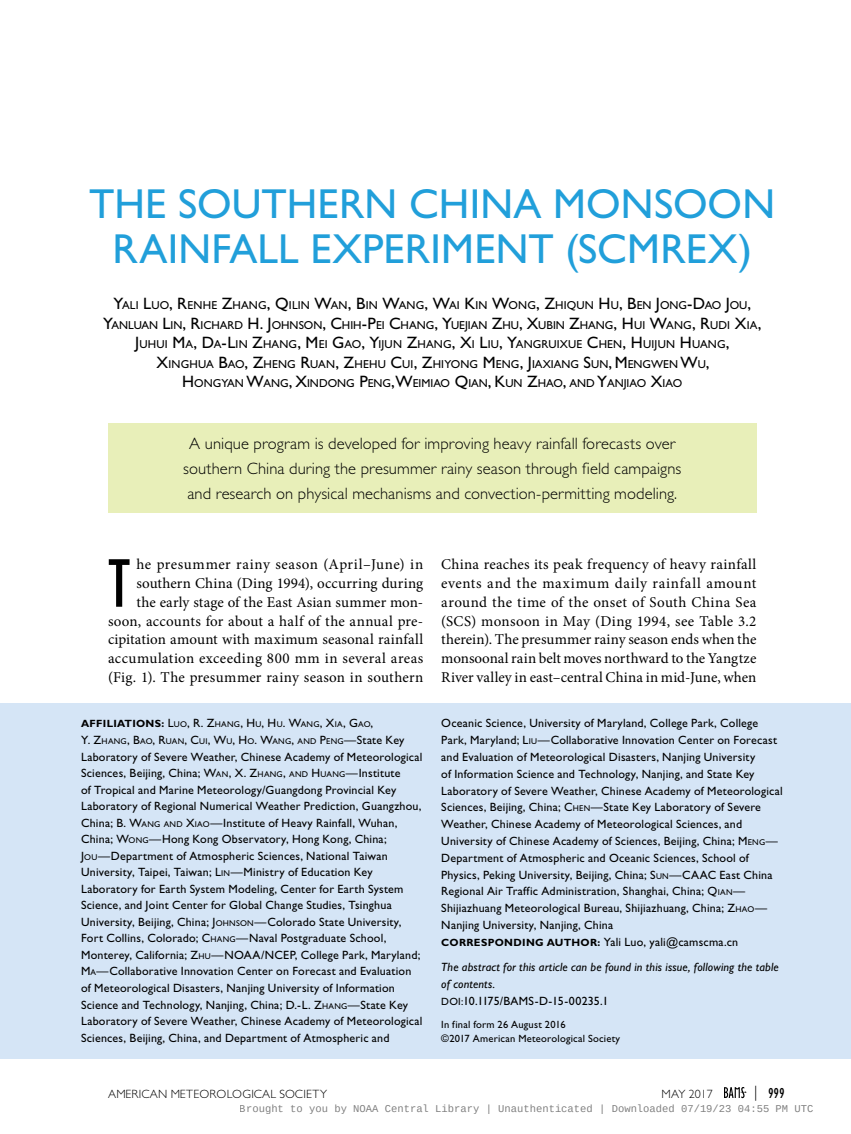
<style>
.page{position:relative;width:851px;height:1134px;background:#fff}
.page>*{position:absolute;margin:0;border:0;box-sizing:border-box;transform-origin:0 0}
.First_Paragraph_w_Dr{font:condensed 71.1px "Gill Sans Std";color:#000}
.Article_Title__Main{font:42px/45px "Gill Sans Std";letter-spacing:.005em;color:#219fda;text-align:center}
.Capsule_Summary{font:300 16.5px/24.8px "Gill Sans Std";letter-spacing:.005em;color:#000;text-align:center}
.First_Paragraph_w_Dr-2{font:15px/18.8px "Minion Pro";letter-spacing:.015em;color:#000;text-align:right}
.Page_Number__Master{font:condensed 15px "Gill Sans Std";color:#000}
.Affiliation_Correspo{font:12px/16.5px "Gill Sans Std";letter-spacing:.015em;color:#000}
.Affiliation_Correspo-2{font:italic 12px/16.8px "Gill Sans Std";letter-spacing:.015em;color:#000}
.Affiliation_Correspo-3{font:12px "Gill Sans Std";color:#000}
.t1{font:300 12px "Gill Sans Std";letter-spacing:.02em;color:#000}
.Authors{font:11.55px/19.5px "Gill Sans Std";letter-spacing:.01em;color:#000;text-align:center}
.t2{font:10.5px "Liberation Mono";color:rgb(0 0 0/.5)}
.In_Final_Form_Copyri{font:10.5px "Gill Sans Std";letter-spacing:.02em;color:#000}
.Affiliation_Correspo-4{font:8.4px "Gill Sans Std";letter-spacing:.03em;color:#000}
.s1{font-size:16.5px}
.s2{font-weight:700;font-size:10.5px}
.s3{font-size:8.4px}
.s4{font-size:12px}
.s5{font-style:inherit}
.s6{font-size:10.5px}
.s7{font-weight:300;font-stretch:normal}
</style>
<div class="page">
<div style="left:0;top:703px;width:850px;height:356px;background:#d5e5f6"></div>
<div style="left:108px;top:423px;width:648px;height:90px;background:#e8efb9"></div>
<svg style="left:724px;top:1087px;width:22px;height:11px"></svg>
<p class="Article_Title__Main" style="left:89px;top:181px;width:687px">THE SOUTHERN CHINA MONSOON<br>RAINFALL EXPERIMENT (SCMREX)</p>
<p class="Authors" style="left:103px;top:296px;width:659px"><span class="s1">Y</span>ALI <span class="s1">L</span>UO<span class="s1">, R</span>ENHE <span class="s1">Z</span>HANG<span class="s1">, Q</span>ILIN <span class="s1">W</span>AN<span class="s1">, B</span>IN <span class="s1">W</span>ANG<span class="s1">, W</span>AI <span class="s1">K</span>IN <span class="s1">W</span>ONG<span class="s1">, Z</span>HIQUN <span class="s1">H</span> U<span class="s1">, B</span>EN <span class="s1">J</span>ONG<span class="s1">-D</span>AO <span class="s1">J</span>OU<span class="s1">, Y</span>ANLUAN <span class="s1">L</span>IN<span class="s1">, R</span>ICHARD <span class="s1">H. J</span>OHNSON<span class="s1">, C</span>HIH<span class="s1">-P</span>EI <span class="s1">C</span>HANG<span class="s1">, Y</span>UEJIAN <span class="s1">Z</span>HU<span class="s1">, X</span>UBIN <span class="s1">Z</span>HANG<span class="s1">, H</span> UI <span class="s1">W</span>ANG<span class="s1">, R</span>UDI <span class="s1">X</span>IA<span class="s1">, J</span>UHUI <span class="s1">M</span>A<span class="s1">, D</span>A<span class="s1">-L</span>IN <span class="s1">Z</span>HANG<span class="s1">, M</span>EI <span class="s1">G</span>AO<span class="s1">, Y</span>IJUN <span class="s1">Z</span>HANG<span class="s1">, X</span>I <span class="s1">L</span>IU<span class="s1">, Y</span>ANGRUIXUE <span class="s1">C</span>HEN<span class="s1">, H</span> UIJUN <span class="s1">H</span> UANG<span class="s1">,<br>X</span>INGHUA <span class="s1">B</span>AO<span class="s1">, Z</span>HENG <span class="s1">R</span>UAN<span class="s1">, Z</span>HEHU <span class="s1">C</span>UI<span class="s1">, Z</span>HIYONG <span class="s1">M</span>ENG<span class="s1">, J</span>IAXIANG <span class="s1">S</span>UN<span class="s1">, M</span>ENGWEN <span class="s1">W</span>U<span class="s1">,<br>H</span> ONGYAN <span class="s1">W</span>ANG<span class="s1">, X</span>INDONG <span class="s1">P</span>ENG<span class="s1">,W</span>EIMIAO <span class="s1">Q</span>IAN<span class="s1">, K</span>UN <span class="s1">Z</span>HAO<span class="s1">,</span> AND <span class="s1">Y</span>ANJIAO <span class="s1">X</span>IAO</p>
<p class="Capsule_Summary" style="left:183px;top:431px;width:499px">A unique program is developed for improving heavy rainfall forecasts over southern China during the presummer rainy season through field campaigns and research on physical mechanisms and convection-permitting modeling.</p>
<p class="First_Paragraph_w_Dr-2" style="left:108px;top:555px;width:317px">he presummer rainy season (April–June) in southern China (Ding 1994), occurring during<br>the early stage of the East Asian summer mon&shy;soon, accounts for about a half of the annual pre&shy;cipitation amount with maximum seasonal rainfall accumulation exceeding 800 mm in several areas (Fig. 1). The presummer rainy season in southern</p>
<p class="First_Paragraph_w_Dr-2" style="left:441px;top:555px;width:317px;text-align:justify">China reaches its peak frequency of heavy rainfall events and the maximum daily rainfall amount around the time of the onset of South China Sea (SCS) monsoon in May (Ding 1994, see Table 3.2 therein). The presummer rainy season ends when the monsoonal rain belt moves northward to the Yangtze River valley in east–central China in mid-June, when</p>
<p class="First_Paragraph_w_Dr" style="left:108px;top:545px;width:24px">T</p>
<p class="Affiliation_Correspo-3" style="left:81px;top:717px;width:294px"><span class="s2">AFFILIATIONS:</span> L<span class="s3">UO</span>, R. Z<span class="s3">HANG</span>, H <span class="s3">U</span>, H <span class="s3">U</span>. W<span class="s3">ANG</span>, X<span class="s3">IA</span>, G<span class="s3">AO</span>,</p>
<p class="Affiliation_Correspo-4" style="left:81px;top:736px;width:325px"><span class="s4">Y. Z</span>HANG<span class="s4">, B</span>AO<span class="s4">, R</span>UAN<span class="s4">, C</span>UI<span class="s4">, W</span>U<span class="s4">, H</span> O<span class="s4">. W</span>ANG<span class="s4">,</span> AND <span class="s4">P</span>ENG<span class="s4">—State Key</span></p>
<p class="Affiliation_Correspo" style="left:81px;top:748px;width:343px">Laboratory of Severe Weather, Chinese Academy of Meteorological Sciences, Beijing, China; <span class="s5">W</span><span class="s3">AN</span><span class="s5">, X. Z</span><span class="s3">HANG</span><span class="s5">,</span> <span class="s3">AND</span> <span class="s5">H</span> <span class="s3">UANG</span>—Institute<br>of Tropical and Marine Meteorology/Guangdong Provincial Key Laboratory of Regional Numerical Weather Prediction, Guangzhou, China; <span class="s5">B. W</span><span class="s3">ANG AND</span> <span class="s5">X</span><span class="s3">IAO</span>—Institute of Heavy Rainfall, Wuhan, China; <span class="s5">W</span><span class="s3">ONG</span>—Hong Kong Observatory, Hong Kong, China; <span class="s5">J</span><span class="s3">OU</span>—Department of Atmospheric Sciences, National Taiwan University, Taipei, Taiwan; <span class="s5">L</span><span class="s3">IN</span>—Ministry of Education Key Laboratory for Earth System Modeling, Center for Earth System Science, and Joint Center for Global Change Studies, Tsinghua University, Beijing, China; <span class="s5">J</span><span class="s3">OHNSON</span>—Colorado State University, Fort Collins, Colorado; <span class="s5">C</span><span class="s3">HANG</span>—Naval Postgraduate School, Monterey, California; <span class="s5">Z</span><span class="s3">HU</span>—NOAA/NCEP, College Park, Maryland; <span class="s5">M</span><span class="s3">A</span>—Collaborative Innovation Center on Forecast and Evaluation of Meteorological Disasters, Nanjing University of Information Science and Technology, Nanjing, China; <span class="s5">D.-L. Z</span><span class="s3">HANG</span>—State Key Laboratory of Severe Weather, Chinese Academy of Meteorological Sciences, Beijing, China, and Department of Atmospheric and</p>
<p class="Affiliation_Correspo" style="left:441px;top:715px;width:343px">Oceanic Science, University of Maryland, College Park, College Park, Maryland; <span class="s5">L</span><span class="s3">IU</span>—Collaborative Innovation Center on Forecast and Evaluation of Meteorological Disasters, Nanjing University<br>of Information Science and Technology, Nanjing, and State Key Laboratory of Severe Weather, Chinese Academy of Meteorological Sciences, Beijing, China; <span class="s5">C</span><span class="s3">HEN</span>—State Key Laboratory of Severe Weather, Chinese Academy of Meteorological Sciences, and University of Chinese Academy of Sciences, Beijing, China; <span class="s5">M</span><span class="s3">ENG</span>— Department of Atmospheric and Oceanic Sciences, School of Physics, Peking University, Beijing, China; <span class="s5">S</span><span class="s3">UN</span>—CAAC East China Regional Air Traffic Administration, Shanghai, China; <span class="s5">Q</span><span class="s3">IAN</span>— Shijiazhuang Meteorological Bureau, Shijiazhuang, China; <span class="s5">Z</span><span class="s3">HAO</span>— Nanjing University, Nanjing, China</p>
<p class="Affiliation_Correspo" style="left:441px;top:933px;width:298px"><span class="s2">CORRESPONDING AUTHOR:</span> Yali Luo, yali@camscma.cn</p>
<p class="Affiliation_Correspo-2" style="left:441px;top:959px;width:339px">The abstract for this article can be found in this issue, following the table of contents.</p>
<p class="Affiliation_Correspo" style="left:441px;top:993px;width:169px"><span class="s6">DOI:</span>10.1175/BAMS-D-15-00235.1</p>
<p class="In_Final_Form_Copyri" style="left:441px;top:1018px;width:126px">In final form 26 August 2016</p>
<p class="In_Final_Form_Copyri" style="left:441px;top:1032px;width:180px">©2017 American Meteorological Society</p>
<p class="t1" style="left:108px;top:1087px;width:220px">AMERICAN METEOROLOGICAL SOCIETY</p>
<p class="t1" style="left:661px;top:1087px;width:53px">MAY 2017</p>
<p class="Page_Number__Master" style="left:754px;top:1085px;width:32px"><span class="s7">|</span> 999</p>
<p class="t2" style="left:240px;top:1103px;width:575px">Brought to you by NOAA Central Library | Unauthenticated | Downloaded 07/19/23 04:55 PM UTC</p>
</div>
